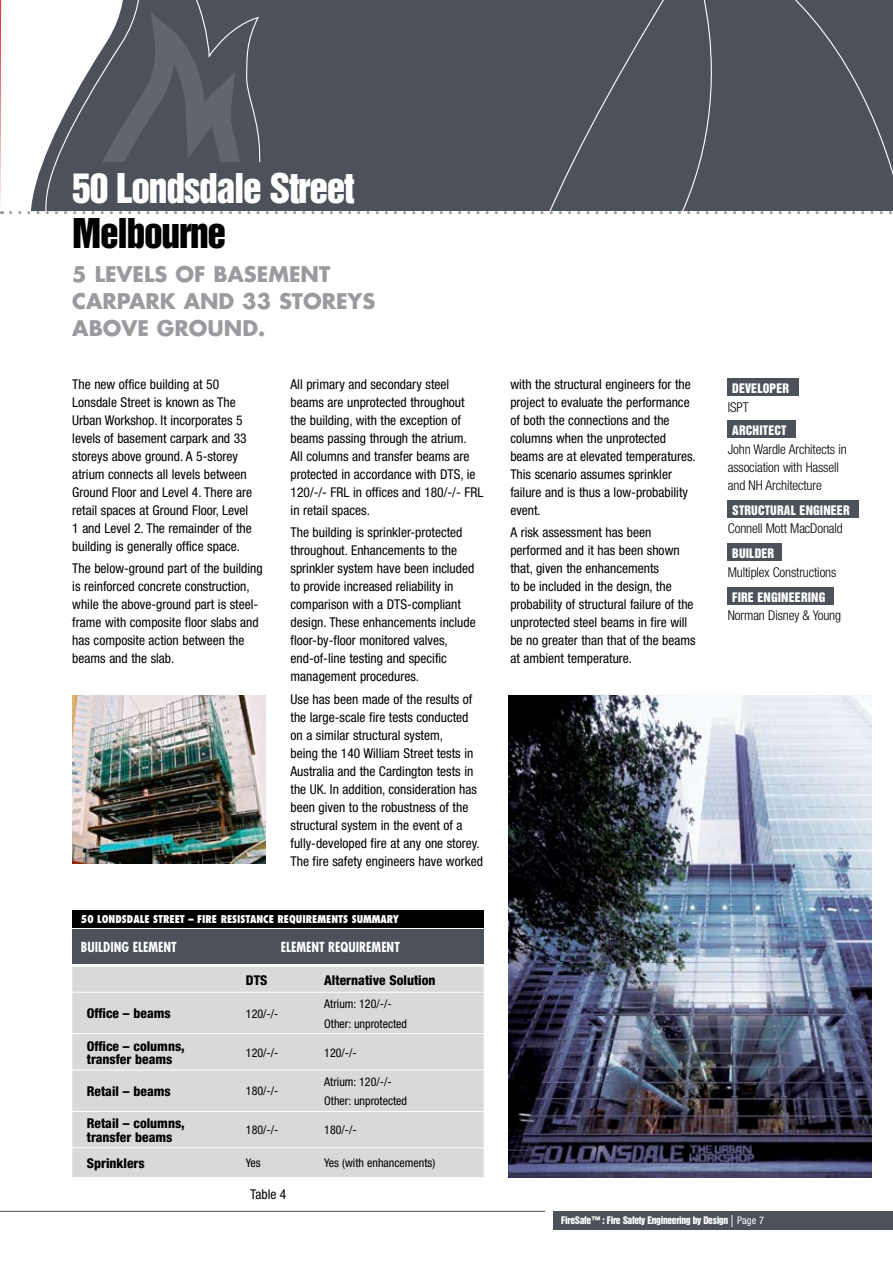
<style>
.page{position:relative;width:893px;height:1263px;background:#fff}
.page>*{position:absolute;margin:0;border:0;box-sizing:border-box;transform-origin:0 0}
.t1{font:37.5px "Helvetica Inserat";letter-spacing:-.035em;color:#fff}
.t2{font:37.5px "Helvetica Inserat";letter-spacing:-.035em;color:#000}
.t3{font:700 21px/27px "Futura";color:#999b9e}
.t4{font:condensed 13.5px/18px "Helvetica Neue";color:#000}
.t5{font:300 condensed 13.5px/18px "Helvetica Neue";letter-spacing:-.01em;color:#000}
.t6{font:800 condensed 13.5px/13.5px "Helvetica Neue";color:#000}
.t7{font:700 condensed 13.5px "Futura";color:#fff}
.t8{font:condensed 12px/20px "Helvetica Neue";color:#000}
.t9{font:12px "Helvetica Inserat";letter-spacing:.01em;color:#fff}
.t10{font:800 condensed 10.5px "Futura";color:#fff}
.t11{font:9.6px "Helvetica Inserat";letter-spacing:-.035em;color:#fff}
.s1{font-size:12px}
.s2{font-family:"Helvetica Neue";font-stretch:condensed;font-size:10.5px}
</style>
<div class="page">
<img style="left:509px;top:696px;width:362px;height:482px">
<div style="left:553px;top:1211px;width:340px;height:18px;background:#4d525a"></div>
<div style="left:72px;top:910px;width:412px;height:17px;background:#000"></div>
<div style="left:72px;top:929px;width:412px;height:35px;background:#4d525a"></div>
<div style="left:72px;top:967px;width:412px;height:210px;background:#d8d9da"></div>
<hr style="left:72px;top:992px;width:159px;height:1px;background:#fff">
<hr style="left:231px;top:992px;width:79px;height:1px;background:#fff">
<hr style="left:310px;top:992px;width:174px;height:1px;background:#fff">
<hr style="left:72px;top:1033px;width:159px;height:1px;background:#fff">
<hr style="left:231px;top:1033px;width:79px;height:1px;background:#fff">
<hr style="left:310px;top:1033px;width:174px;height:1px;background:#fff">
<hr style="left:72px;top:1070px;width:159px;height:1px;background:#fff">
<hr style="left:231px;top:1070px;width:79px;height:1px;background:#fff">
<hr style="left:310px;top:1070px;width:174px;height:1px;background:#fff">
<hr style="left:72px;top:1111px;width:159px;height:1px;background:#fff">
<hr style="left:231px;top:1111px;width:79px;height:1px;background:#fff">
<hr style="left:310px;top:1111px;width:174px;height:1px;background:#fff">
<hr style="left:72px;top:1147px;width:159px;height:1px;background:#fff">
<hr style="left:231px;top:1147px;width:79px;height:1px;background:#fff">
<hr style="left:310px;top:1147px;width:174px;height:1px;background:#fff">
<svg style="left:0;top:0;width:893px;height:215px;background:#63636a"></svg>
<img style="left:72px;top:696px;width:193px;height:168px">
<hr style="left:0;top:1211px;width:545px;height:1px;background:#4d525a">
<div style="left:727px;top:421px;width:68px;height:17px;background:#4d525a"></div>
<div style="left:727px;top:501px;width:132px;height:17px;background:#4d525a"></div>
<div style="left:727px;top:544px;width:55px;height:17px;background:#4d525a"></div>
<div style="left:727px;top:378px;width:72px;height:17px;background:#4d525a"></div>
<div style="left:727px;top:588px;width:107px;height:17px;background:#4d525a"></div>
<h1 class="t1" style="left:72px;top:166px;width:284px">50 Londsdale Street</h1>
<h1 class="t2" style="left:72px;top:211px;width:156px">Melbourne</h1>
<h2 class="t3" style="left:72px;top:260px;width:305px">5 LEVELS OF BASEMENT<br>CARPARK AND 33 STOREYS<br>ABOVE GROUND.</h2>
<p class="t4" style="left:72px;top:375px;width:182px">The new office building at 50<br>Lonsdale Street is known as The Urban Workshop. It incorporates 5 levels of basement carpark and 33 storeys above ground. A 5-storey atrium connects all levels between Ground Floor and Level 4. There are retail spaces at Ground Floor, Level 1 and Level 2. The remainder of the building is generally office space.</p>
<p class="t4" style="left:72px;top:559px;width:192px">The below-ground part of the building is reinforced concrete construction, while the above-ground part is steel&shy;frame with composite floor slabs and has composite action between the beams and the slab.</p>
<p class="t4" style="left:291px;top:375px;width:194px">All primary and secondary steel beams are unprotected throughout the building, with the exception of beams passing through the atrium.<br>All columns and transfer beams are protected in accordance with DTS, ie<br>120/-/- FRL in offices and 180/-/- FRL in retail spaces.</p>
<p class="t4" style="left:291px;top:523px;width:187px">The building is sprinkler-protected throughout. Enhancements to the sprinkler system have been included to provide increased reliability in comparison with a DTS-compliant design. These enhancements include floor-by-floor monitored valves, end-of-line testing and specific management procedures.</p>
<p class="t4" style="left:291px;top:690px;width:194px">Use has been made of the results of the large-scale fire tests conducted on a similar structural system,<br>being the 140 William Street tests in Australia and the Cardington tests in the UK. In addition, consideration has been given to the robustness of the structural system in the event of a fully-developed fire at any one storey.<br>The fire safety engineers have worked</p>
<p class="t10" style="left:81px;top:912px;width:319px">50 LONDSDALE STREET – FIRE RESISTANCE REQUIREMENTS SUMMARY</p>
<p class="t7" style="left:81px;top:938px;width:97px">BUILDING ELEMENT</p>
<p class="t7" style="left:281px;top:938px;width:121px">ELEMENT REQUIREMENT</p>
<p class="t6" style="left:246px;top:973px;width:23px">DTS</p>
<p class="t6" style="left:324px;top:973px;width:113px">Alternative Solution</p>
<p class="t6" style="left:87px;top:1007px;width:85px">Office – beams</p>
<p class="t8" style="left:246px;top:1003px;width:34px">120/-/-</p>
<p class="t8" style="left:324px;top:993px;width:84px">Atrium: 120/-/-<br>Other: unprotected</p>
<p class="t6" style="left:87px;top:1039px;width:99px">Office – columns, transfer beams</p>
<p class="t8" style="left:246px;top:1042px;width:34px">120/-/-</p>
<p class="t8" style="left:324px;top:1042px;width:34px">120/-/-</p>
<p class="t6" style="left:87px;top:1084px;width:85px">Retail – beams</p>
<p class="t8" style="left:246px;top:1081px;width:34px">180/-/-</p>
<p class="t8" style="left:324px;top:1071px;width:84px">Atrium: 120/-/-<br>Other: unprotected</p>
<p class="t6" style="left:87px;top:1116px;width:100px">Retail – columns, transfer beams</p>
<p class="t8" style="left:246px;top:1120px;width:34px">180/-/-</p>
<p class="t8" style="left:324px;top:1120px;width:34px">180/-/-</p>
<p class="t6" style="left:87px;top:1156px;width:60px">Sprinklers</p>
<p class="t8" style="left:246px;top:1153px;width:16px">Yes</p>
<p class="t8" style="left:324px;top:1153px;width:113px">Yes (with enhancements)</p>
<p class="t4" style="left:250px;top:1185px;width:38px">Table 4</p>
<p class="t4" style="left:510px;top:375px;width:187px">with the structural engineers for the project to evaluate the performance of both the connections and the columns when the unprotected beams are at elevated temperatures.<br>This scenario assumes sprinkler failure and is thus a low-probability event.</p>
<p class="t4" style="left:510px;top:523px;width:187px">A risk assessment has been performed and it has been shown that, given the enhancements<br>to be included in the design, the probability of structural failure of the unprotected steel beams in fire will be no greater than that of the beams at ambient temperature.</p>
<p class="t9" style="left:732px;top:381px;width:58px">DEVELOPER</p>
<p class="t5" style="left:728px;top:398px;width:23px">ISPT</p>
<p class="t9" style="left:732px;top:423px;width:56px">ARCHITECT</p>
<p class="t5" style="left:728px;top:440px;width:120px">John Wardle Architects in association with Hassell and NH Architecture</p>
<p class="t9" style="left:732px;top:503px;width:119px">STRUCTURAL ENGINEER</p>
<p class="t5" style="left:728px;top:519px;width:117px">Connell Mott MacDonald</p>
<p class="t9" style="left:732px;top:546px;width:44px">BUILDER</p>
<p class="t5" style="left:728px;top:563px;width:110px">Multiplex Constructions</p>
<p class="t9" style="left:732px;top:590px;width:95px">FIRE ENGINEERING</p>
<p class="t5" style="left:728px;top:607px;width:115px">Norman Disney &amp; Young</p>
<p class="t11" style="left:561px;top:1214px;width:197px">FireSafe™ : Fire Safety Engineering by Design <span class="s1">|</span> <span class="s2">Page</span></p>
</div>
